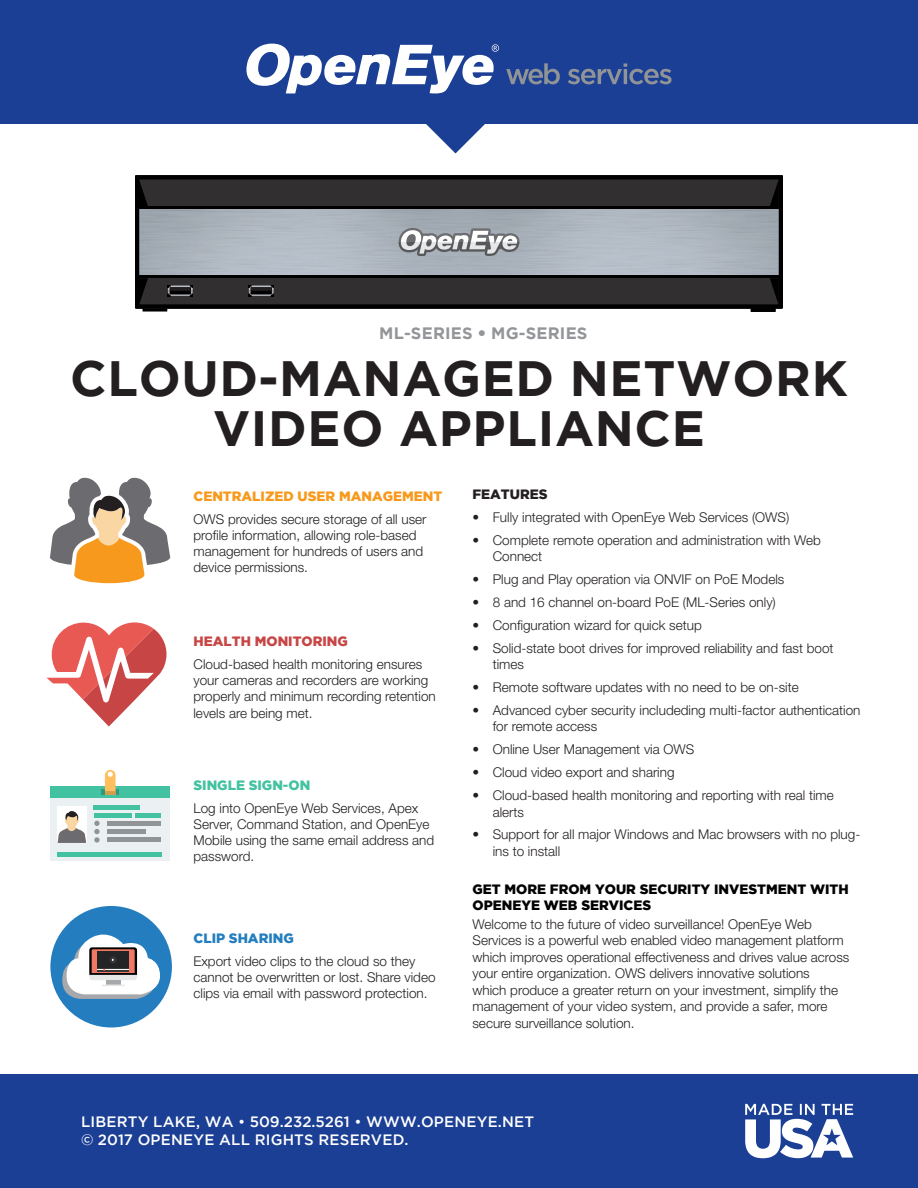
<style>
.page{position:relative;width:918px;height:1188px;background:#fff}
.page>*{position:absolute;margin:0;border:0;box-sizing:border-box;transform-origin:0 0}
.t1{font:700 49.5px/49.5px "Gotham";letter-spacing:.015em;color:#231f20;text-align:center}
.t2{font:700 16.5px "Gotham";letter-spacing:.015em;color:#939598}
.t3{font:500 15px/18px "Gotham";letter-spacing:.015em;color:#fff}
.t4{font:300 13.5px/16.2px "Helvetica Neue";color:#231f20}
.t5{font:900 13.5px/16.2px "Gotham";color:#000001}
.t6{font:900 13.5px "Gotham";color:#f7991c}
.t7{font:900 13.5px "Gotham";color:#c74545}
.t8{font:900 13.5px "Gotham";color:#42c2a1}
.t9{font:900 13.5px "Gotham";color:#247dbf}
.t10{font:900 13.5px "Gotham";color:#231f20}
.s1{font-family:"Helvetica Neue"}
.s2{font-weight:400}
</style>
<div class="page">
<div style="left:0;top:1075px;width:918px;height:113px;background:#1b3f94"></div>
<div style="left:0;top:0;width:918px;height:123px;background:#1b3f94"></div>
<svg style="left:506px;top:63px;width:54px;height:21px"></svg>
<svg style="left:568px;top:63px;width:104px;height:21px"></svg>
<svg style="left:246px;top:44px;width:253px;height:109px"></svg>
<svg style="left:135px;top:175px;width:648px;height:134px;background:#6b6f74"></svg>
<svg style="left:248px;top:285px;width:26px;height:12px"></svg>
<hr style="left:139px;top:206px;width:641px;height:3px;background:#000001">
<hr style="left:139px;top:275px;width:640px;height:3px;background:#000001">
<svg style="left:770px;top:179px;width:9px;height:27px"></svg>
<svg style="left:139px;top:179px;width:9px;height:27px"></svg>
<svg style="left:751px;top:278px;width:28px;height:34px"></svg>
<svg style="left:399px;top:228px;width:120px;height:28px"></svg>
<svg style="left:249px;top:285px;width:25px;height:11px"></svg>
<svg style="left:139px;top:278px;width:54px;height:34px;background:#333133"></svg>
<svg style="left:745px;top:1104px;width:108px;height:54px"></svg>
<svg style="left:50px;top:478px;width:120px;height:105px"></svg>
<div style="left:50px;top:786px;width:120px;height:75px;background:#ebf0f2"></div>
<div style="left:57px;top:806px;width:29px;height:37px;background:#fff"></div>
<div style="left:50px;top:786px;width:120px;height:11px;background:#42c2a1"></div>
<hr style="left:94px;top:806px;width:46px;height:4px;background:#42c2a1">
<hr style="left:108px;top:822px;width:53px;height:4px;background:#919496">
<hr style="left:108px;top:830px;width:38px;height:4px;background:#919496">
<div style="left:108px;top:837px;width:53px;height:5px;background:#919496"></div>
<hr style="left:57px;top:853px;width:104px;height:4px;background:#42c2a1">
<div style="left:94px;top:813px;width:37px;height:5px;background:#42c2a1"></div>
<div style="left:136px;top:813px;width:25px;height:5px;background:#42c2a1"></div>
<div style="left:102px;top:789px;width:17px;height:6px;background:#2e9982"></div>
<hr style="left:105px;top:791px;width:11px;height:4px;background:#d19e4f">
<svg style="left:105px;top:770px;width:11px;height:21px"></svg>
<svg style="left:58px;top:811px;width:28px;height:32px"></svg>
<svg style="left:94px;top:821px;width:6px;height:22px"></svg>
<div style="left:50px;top:906px;width:122px;height:122px;background:#247dbf;border-radius:50%"></div>
<svg style="left:62px;top:929px;width:98px;height:70px"></svg>
<svg style="left:46px;top:622px;width:120px;height:105px"></svg>
<p class="t2" style="left:379px;top:324px;width:210px">ML-SERIES <span class="s1">•</span> MG-SERIES</p>
<p class="t1" style="left:70px;top:353px;width:779px">CLOUD-MANAGED NETWORK<br>VIDEO APPLIANCE</p>
<p class="t6" style="left:194px;top:488px;width:250px">CENTRALIZED USER MANAGEMENT</p>
<p class="t4" style="left:194px;top:510px;width:235px">OWS provides secure storage of all user profile information, allowing role-based management for hundreds of users and device permissions.</p>
<p class="t7" style="left:194px;top:633px;width:156px">HEALTH MONITORING</p>
<p class="t4" style="left:194px;top:656px;width:244px">Cloud-based health monitoring ensures your cameras and recorders are working properly and minimum recording retention levels are being met.</p>
<p class="t8" style="left:194px;top:777px;width:118px">SINGLE SIGN-ON</p>
<p class="t4" style="left:194px;top:800px;width:242px">Log into OpenEye Web Services, Apex<br>Server, Command Station, and OpenEye<br>Mobile using the same email address and password.</p>
<p class="t9" style="left:194px;top:930px;width:102px">CLIP SHARING</p>
<p class="t4" style="left:194px;top:953px;width:244px">Export video clips to the cloud so they cannot be overwritten or lost. Share video clips via email with password protection.</p>
<p class="t10" style="left:472px;top:487px;width:77px">FEATURES</p>
<p class="t4" style="left:472px;top:509px;width:318px">• Fully integrated with OpenEye Web Services (OWS)</p>
<p class="t4" style="left:493px;top:532px;width:330px;text-indent:-20px">• Complete remote operation and administration with Web<br>Connect</p>
<p class="t4" style="left:472px;top:571px;width:313px">• Plug and Play operation via ONVIF on PoE Models</p>
<p class="t4" style="left:472px;top:594px;width:305px">• 8 and 16 channel on-board PoE (ML-Series only)</p>
<p class="t4" style="left:472px;top:617px;width:231px">• Configuration wizard for quick setup</p>
<p class="t4" style="left:493px;top:640px;width:342px;text-indent:-20px">• Solid-state boot drives for improved reliability and fast boot times</p>
<p class="t4" style="left:472px;top:679px;width:328px">• Remote software updates with no need to be on-site</p>
<p class="t4" style="left:493px;top:702px;width:369px;text-indent:-20px">• Advanced cyber security includeding multi-factor authentication for remote access</p>
<p class="t4" style="left:472px;top:741px;width:223px">• Online User Management via OWS</p>
<p class="t4" style="left:472px;top:764px;width:204px">• Cloud video export and sharing</p>
<p class="t4" style="left:493px;top:787px;width:343px;text-indent:-20px">• Cloud-based health monitoring and reporting with real time alerts</p>
<p class="t4" style="left:493px;top:826px;width:369px;text-indent:-20px">• Support for all major Windows and Mac browsers with no plug&shy;ins to install</p>
<p class="t5" style="left:472px;top:881px;width:378px">GET MORE FROM YOUR SECURITY INVESTMENT WITH<br>OPENEYE WEB SERVICES</p>
<p class="t4" style="left:472px;top:915px;width:378px">Welcome to the future of video surveillance! OpenEye Web Services is a powerful web enabled video management platform which improves operational effectiveness and drives value across your entire organization. OWS delivers innovative solutions<br>which produce a greater return on your investment, simplify the management of your video system, and provide a safer, more secure surveillance solution.</p>
<p class="t3" style="left:81px;top:1112px;width:455px">LIBERTY LAKE, WA <span class="s2">•</span> 509.232.5261 <span class="s2">•</span> WWW.OPENEYE.NET © 2017 OPENEYE ALL RIGHTS RESERVED.</p>
</div>
